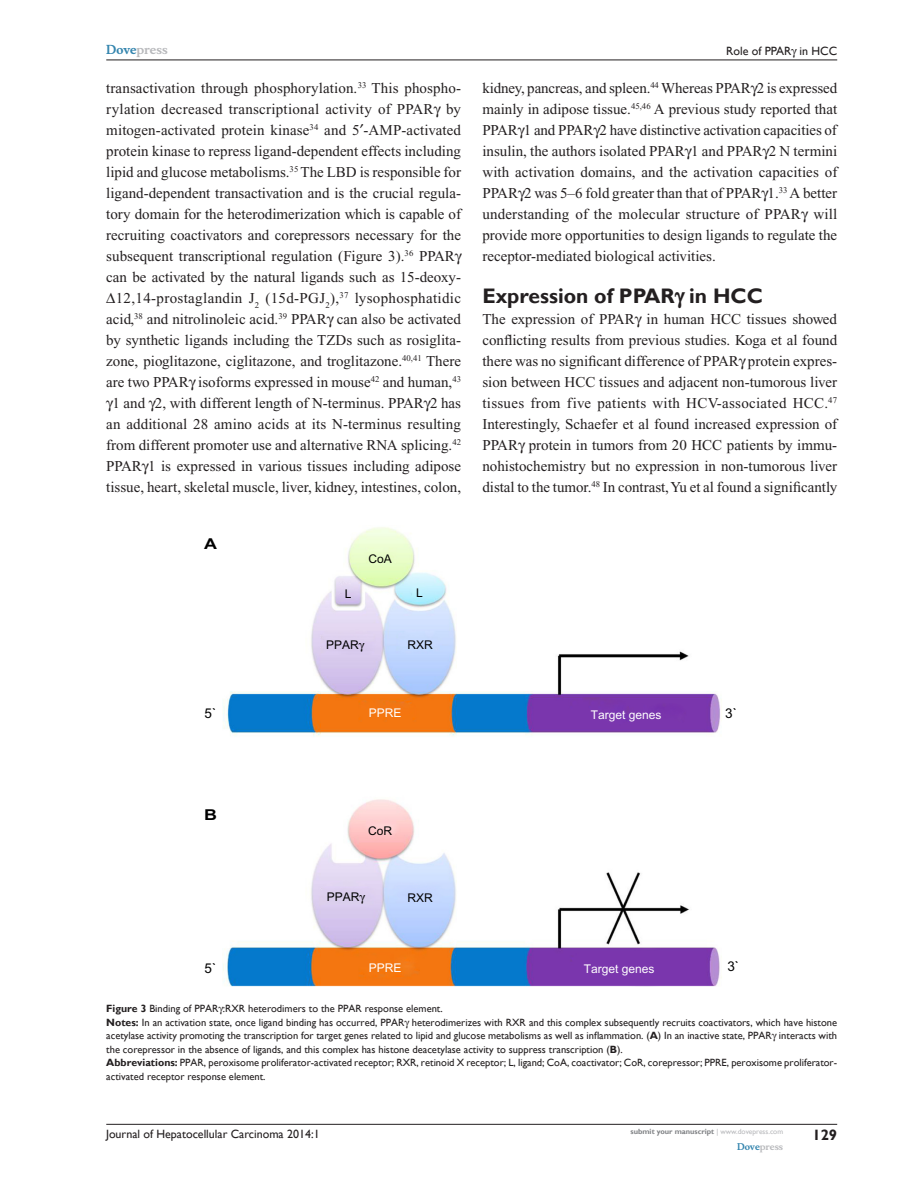
<style>
.page{position:relative;width:918px;height:1188px;background:#fff}
.page>*{position:absolute;margin:0;border:0;box-sizing:border-box;transform-origin:0 0}
.t1{font:700 21px "Gill Sans";color:#231f20}
.TxF{font:15px/21px "Times New Roman";color:#231f20;text-align:justify}
.RunFolio-R{font:700 15px "Gill Sans";color:#231f20}
.t2{font:700 15px "Arial";color:#000;scale:1.19 1}
.t3{font:13.5px "Arial";color:#000}
.RunF-R{font:12px "Gill Sans";color:#231f20}
.t4{font:12px "Arial";color:#fff}
.t5{font:12px "Arial";color:#000}
.RunH-R{font:12px "Gill Sans";color:#231f20}
.RunH-Brand-R{font:700 12px "Musee";color:#b8b9bc}
.TSNRI{font:10.5px/13.5px "Gill Sans";color:#231f20;text-align:justify}
.FC{font:10.5px "Gill Sans";color:#231f20}
.RunF-Brand-R{font:700 9px "Musee";color:#b8b9bc}
.RunF-SubmityourMS-R{font:700 7.5px "Gill Sans";color:#808285}
.s1{color:#3485ae}
.s2{font-weight:700}
.s3{font-weight:400;color:#b8b9bc}
</style>
<div class="page">
<img style="left:223px;top:527px;width:499px;height:460px">
<hr style="left:106px;top:1124px;width:731px;height:1px;background:#231f20">
<hr style="left:106px;top:60px;width:731px;height:1px;background:#231f20">
<svg style="left:359px;top:642px;width:6px;height:9px"></svg>
<svg style="left:360px;top:895px;width:5px;height:9px"></svg>
<p class="RunH-Brand-R" style="left:106px;top:43px;width:63px"><span class="s1">Dove</span>press</p>
<p class="RunH-R" style="left:726px;top:44px;width:113px">Role of PPAR in HCC</p>
<p class="TxF" style="left:106px;top:77px;width:356px;text-align:center">transactivation through phosphorylation.<sup>33</sup> This phospho&shy;rylation decreased transcriptional activity of PPAR by mitogen-activated protein kinase<sup>34</sup> and 5 -AMP-activated protein kinase to repress ligand-dependent effects including lipid and glucose metabolisms.<sup>35</sup> The LBD is responsible for ligand-dependent transactivation and is the crucial regula&shy;tory domain for the heterodimerization which is capable of recruiting coactivators and corepressors necessary for the subsequent transcriptional regulation (Figure 3).<sup>36</sup> PPAR can be activated by the natural ligands such as 15-deoxy-∆12,14-prostaglandin J<sub>2</sub> (15d-PGJ<sub>2</sub>),<sup>37</sup> lysophosphatidic acid,<sup>38</sup> and nitrolinoleic acid.<sup>39</sup> PPAR can also be activated by synthetic ligands including the TZDs such as rosiglita&shy;zone, pioglitazone, ciglitazone, and troglitazone.<sup>40,41</sup> There are two PPAR isoforms expressed in mouse<sup>42</sup> and human,<sup>43<br></sup>1 and 2, with different length of N-terminus. PPAR 2 has an additional 28 amino acids at its N-terminus resulting from different promoter use and alternative RNA splicing.<sup>42<br></sup>PPAR 1 is expressed in various tissues including adipose tissue, heart, skeletal muscle, liver, kidney, intestines, colon,</p>
<p class="TxF" style="left:482px;top:77px;width:356px">kidney, pancreas, and spleen.<sup>44</sup> Whereas PPAR 2 is expressed mainly in adipose tissue.<sup>45,46</sup> A previous study reported that PPAR 1 and PPAR 2 have distinctive activation capacities of insulin, the authors isolated PPAR 1 and PPAR 2 N termini with activation domains, and the activation capacities of PPAR 2 was 5–6 fold greater than that of PPAR 1.<sup>33</sup> A better understanding of the molecular structure of PPAR will provide more opportunities to design ligands to regulate the receptor-mediated biological activities.</p>
<h1 class="t1" style="left:482px;top:283px;width:282px">Expression of PPAR in HCC</h1>
<p class="TxF" style="left:482px;top:308px;width:356px">The expression of PPAR in human HCC tissues showed conflicting results from previous studies. Koga et al found there was no significant difference of PPAR protein expres&shy;sion between HCC tissues and adjacent non-tumorous liver tissues from five patients with HCV-associated HCC.<sup>47<br></sup>Interestingly, Schaefer et al found increased expression of PPAR protein in tumors from 20 HCC patients by immu&shy;nohistochemistry but no expression in non-tumorous liver distal to the tumor.<sup>48</sup> In contrast, Yu et al found a significantly</p>
<p class="t2" style="left:204px;top:535px;width:12px">A</p>
<p class="t3" style="left:205px;top:705px;width:14px">5`</p>
<p class="t2" style="left:204px;top:806px;width:12px">B</p>
<p class="t5" style="left:369px;top:552px;width:25px">CoA</p>
<p class="t5" style="left:345px;top:587px;width:8px">L</p>
<p class="t5" style="left:416px;top:586px;width:8px">L</p>
<p class="t5" style="left:326px;top:638px;width:34px">PPAR</p>
<p class="t5" style="left:408px;top:638px;width:27px">RXR</p>
<p class="t4" style="left:369px;top:706px;width:34px">PPRE</p>
<p class="t5" style="left:368px;top:824px;width:25px">CoR</p>
<p class="t5" style="left:327px;top:890px;width:34px">PPAR</p>
<p class="t5" style="left:408px;top:891px;width:27px">RXR</p>
<p class="t4" style="left:591px;top:708px;width:72px">Target genes</p>
<p class="t3" style="left:725px;top:705px;width:14px">3`</p>
<p class="t3" style="left:205px;top:960px;width:14px">5`</p>
<p class="t3" style="left:727px;top:959px;width:14px">3`</p>
<p class="t4" style="left:369px;top:961px;width:34px">PPRE</p>
<p class="t4" style="left:584px;top:962px;width:72px">Target genes</p>
<p class="FC" style="left:106px;top:1002px;width:338px"><span class="s2">Figure 3</span> Binding of PPAR :RXR heterodimers to the PPAR response element.</p>
<p class="TSNRI" style="left:106px;top:1015px;width:732px"><span class="s2">Notes:</span> In an activation state, once ligand binding has occurred, PPAR heterodimerizes with RXR and this complex subsequently recruits coactivators, which have histone acetylase activity promoting the transcription for target genes related to lipid and glucose metabolisms as well as inflammation. (<span class="s2">A</span>) In an inactive state, PPAR interacts with the corepressor in the absence of ligands, and this complex has histone deacetylase activity to suppress transcription (<span class="s2">B</span>).</p>
<p class="TSNRI" style="left:106px;top:1056px;width:732px"><span class="s2">Abbreviations:</span> PPAR, peroxisome proliferator-activated receptor; RXR, retinoid X receptor; L, ligand; CoA, coactivator; CoR, corepressor; PPRE, peroxisome proliferator&shy;activated receptor response element.</p>
<p class="RunF-R" style="left:106px;top:1127px;width:215px">Journal of Hepatocellular Carcinoma 2014:1</p>
<p class="RunF-SubmityourMS-R" style="left:631px;top:1127px;width:154px">submit your manuscript <span class="s3">| www.dovepress.com</span></p>
<p class="RunF-Brand-R" style="left:737px;top:1141px;width:48px"><span class="s1">Dove</span>press</p>
<p class="RunFolio-R" style="left:812px;top:1126px;width:26px">129</p>
</div>
